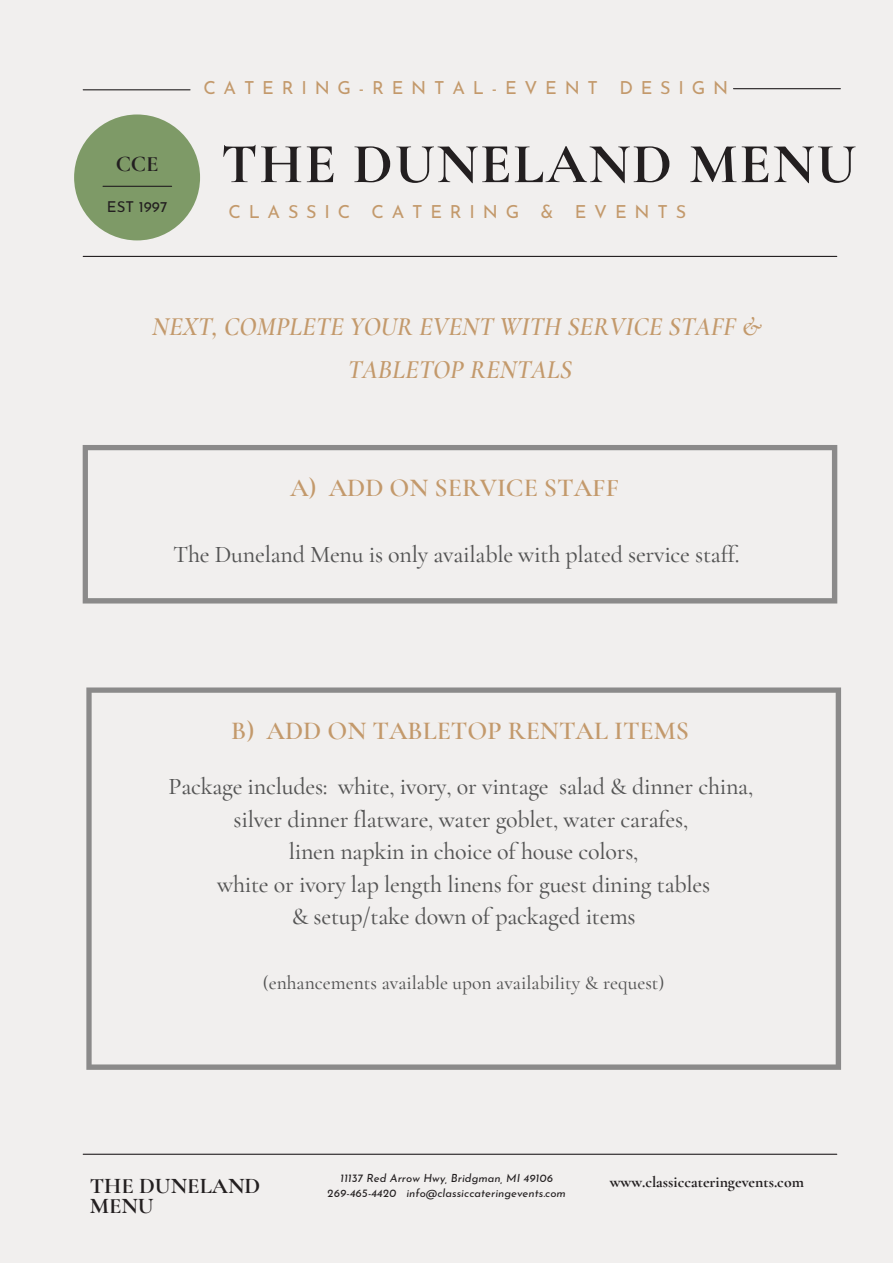
<style>
.page{position:relative;width:893px;height:1264px;background:#fff}
.page>*{position:absolute;margin:0;border:0;box-sizing:border-box;transform-origin:0 0}
.t1{font:700 57px "Cormorant Garamond";letter-spacing:.03em;color:#231f20}
.t2{font:italic 600 25.95px/42.8px "Cormorant Garamond";color:#c3996b;text-align:center}
.t3{font:600 25.95px "Cormorant Garamond";color:#c3996b}
.t4{font:500 24px/32.5px "Cormorant Garamond";letter-spacing:-.01em;color:#545454;text-align:center}
.t5{font:700 22.5px/20.2px "Cormorant Garamond";color:#231f20}
.t6{font:500 19.5px "Cormorant Garamond";color:#545454}
.t7{font:18px "Josefin Sans";letter-spacing:.43em;color:#c3996b}
.t8{font:700 15.75px "Cormorant Garamond";color:#231f20}
.t9{font:15px "Josefin Sans";color:#231f20}
.t10{font:italic 11.25px/15px "Josefin Sans";color:#231f20;text-align:center}
</style>
<div class="page">
<div style="left:0;top:0;width:892px;height:1262px;background:#f1efee"></div>
<hr style="left:83px;top:89px;width:107px;height:1px;background:#231f20">
<hr style="left:733px;top:88px;width:107px;height:1px;background:#231f20">
<hr style="left:83px;top:256px;width:753px;height:1px;background:#231f20">
<div style="left:74px;top:114px;width:126px;height:126px;background:#7e9a67;border-radius:50%"></div>
<hr style="left:103px;top:186px;width:69px;height:1px;background:#231f20">
<hr style="left:83px;top:1153px;width:753px;height:1px;background:#231f20">
<svg style="left:83px;top:445px;width:754px;height:158px"></svg>
<svg style="left:86px;top:687px;width:755px;height:382px"></svg>
<p class="t5" style="left:116px;top:153px;width:45px">CCE</p>
<p class="t9" style="left:107px;top:200px;width:62px">EST 1997</p>
<p class="t7" style="left:203px;top:81px;width:526px">CATERING-RENTAL-EVENT DESIGN</p>
<h1 class="t1" style="left:221px;top:129px;width:636px">THE DUNELAND MENU</h1>
<p class="t7" style="left:228px;top:205px;width:459px">CLASSIC CATERING &amp; EVENTS</p>
<p class="t2" style="left:152px;top:305px;width:611px">NEXT, COMPLETE YOUR EVENT WITH SERVICE STAFF &amp;<br>TABLETOP RENTALS</p>
<p class="t3" style="left:290px;top:472px;width:330px">A) ADD ON SERVICE STAFF</p>
<p class="t4" style="left:173px;top:537px;width:568px">The Duneland Menu is only available with plated service staff.</p>
<p class="t3" style="left:231px;top:715px;width:459px">B) ADD ON TABLETOP RENTAL ITEMS</p>
<p class="t4" style="left:168px;top:770px;width:586px">Package includes: white, ivory, or vintage salad &amp; dinner china, silver dinner flatware, water goblet, water carafes,<br>linen napkin in choice of house colors,<br>white or ivory lap length linens for guest dining tables<br>&amp; setup/take down of packaged items</p>
<p class="t6" style="left:263px;top:971px;width:403px">(enhancements available upon availability &amp; request)</p>
<p class="t5" style="left:90px;top:1175px;width:172px">THE DUNELAND<br>MENU</p>
<p class="t10" style="left:327px;top:1171px;width:240px">11137 Red Arrow Hwy, Bridgman, MI 49106<br>269-465-4420 info@classiccateringevents.com</p>
<p class="t8" style="left:609px;top:1172px;width:196px">www.classiccateringevents.com</p>
</div>
